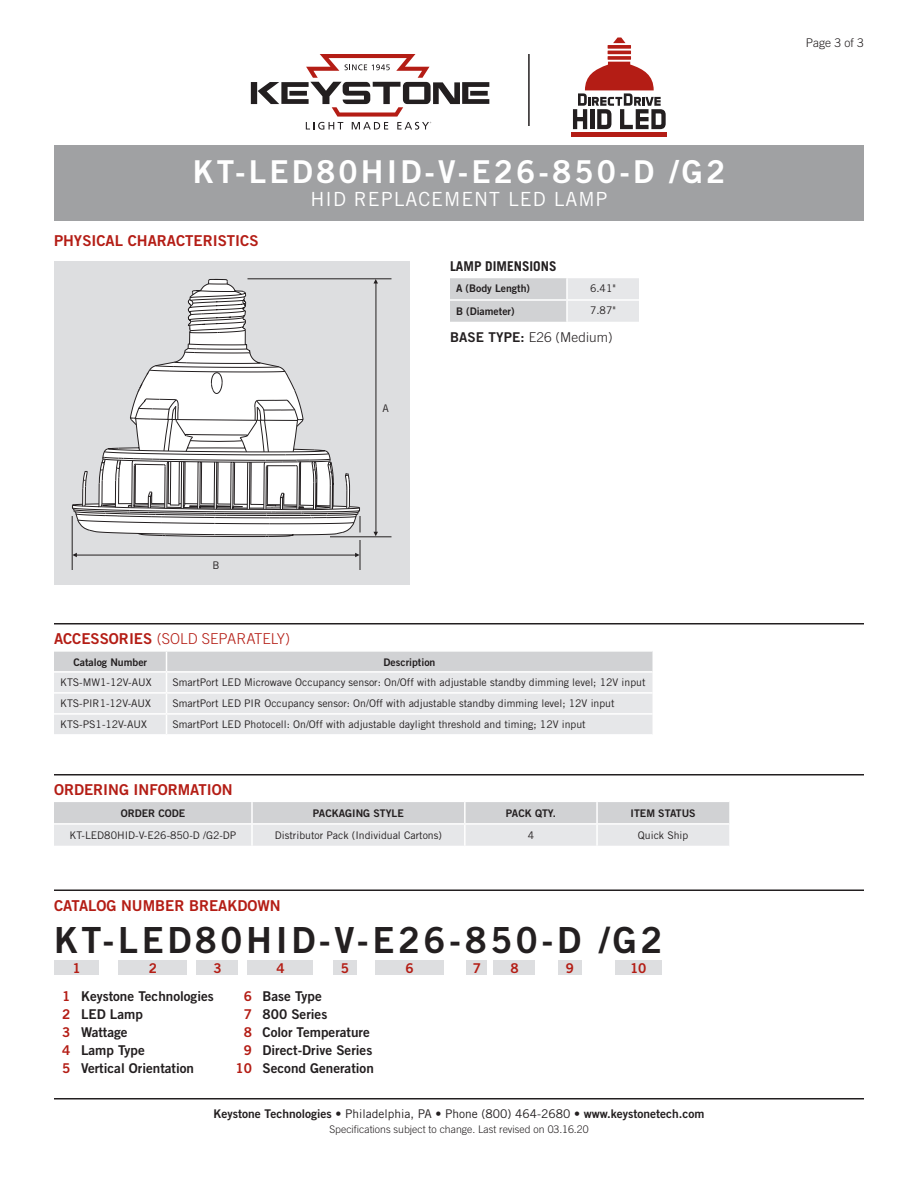
<style>
.page{position:relative;width:918px;height:1188px;background:#fff}
.page>*{position:absolute;margin:0;border:0;box-sizing:border-box;transform-origin:0 0}
.CatalogNumber{font:36px "Trade Gothic Bold Two";letter-spacing:.1em;color:#231f20}
.t1{font:31.5px "Trade Gothic Bold Two";letter-spacing:.1em;color:#fff}
.SubTitle{font:19.5px "Trade Gothic";letter-spacing:.05em;color:#fff}
.Heading_01{font:15px "Trade Gothic Bold Two";color:#b41d15}
.Heading_01-2{font:300 15px "Trade Gothic";color:#b41d15}
.Catalog_Key{font:13.5px "Trade Gothic Bold Two";color:#231f20}
.Text{font:300 13.5px "Trade Gothic";letter-spacing:.01em;color:#231f20}
.Heading_02{font:700 13.5px "Trade Gothic";color:#231f20}
.Catalog_BarNumber{font:13.5px "Trade Gothic Bold Two";color:#b41d15}
.t2{font:12px "Trade Gothic Bold Two";color:#231f20}
.Page{font:300 12px "Trade Gothic";color:#231f20}
.Table_Text_Left{font:10.5px "Trade Gothic";color:#231f20}
.Table_Header{font:10.5px "Trade Gothic Bold Two";color:#231f20}
.Table_Text{font:10.5px "Trade Gothic";color:#231f20}
.Rev{font:300 10.5px "Trade Gothic";color:#231f20}
.Art_Callout{font:10.5px "Trade Gothic";color:#231f20}
.s1{font-family:"Trade Gothic Bold Two";font-weight:400}
.s2{color:#b41d15}
.s3{font-family:"Trade Gothic"}
</style>
<div class="page">
<hr style="left:54px;top:890px;width:810px;height:1px;background:#231f20">
<div style="left:54px;top:960px;width:45px;height:15px;background:#dddee0"></div>
<div style="left:118px;top:960px;width:70px;height:15px;background:#dddee0"></div>
<div style="left:248px;top:960px;width:66px;height:15px;background:#dddee0"></div>
<div style="left:196px;top:960px;width:42px;height:15px;background:#dddee0"></div>
<div style="left:375px;top:960px;width:69px;height:15px;background:#dddee0"></div>
<div style="left:466px;top:960px;width:22px;height:15px;background:#dddee0"></div>
<div style="left:558px;top:960px;width:24px;height:15px;background:#dddee0"></div>
<div style="left:333px;top:960px;width:24px;height:15px;background:#dddee0"></div>
<div style="left:494px;top:960px;width:42px;height:15px;background:#dddee0"></div>
<div style="left:615px;top:960px;width:47px;height:15px;background:#dddee0"></div>
<hr style="left:54px;top:1098px;width:810px;height:2px;background:#231f20">
<div style="left:54px;top:146px;width:810px;height:74px;background:#a0a1a3"></div>
<svg style="left:54px;top:802px;width:675px;height:44px;background:#dbdcde"></svg>
<hr style="left:251px;top:802px;width:2px;height:21px;background:#fff">
<hr style="left:251px;top:825px;width:2px;height:21px;background:#fff">
<hr style="left:464px;top:802px;width:2px;height:21px;background:#fff">
<hr style="left:596px;top:802px;width:2px;height:21px;background:#fff">
<hr style="left:464px;top:825px;width:2px;height:21px;background:#fff">
<hr style="left:596px;top:825px;width:2px;height:21px;background:#fff">
<hr style="left:54px;top:823px;width:198px;height:2px;background:#fff">
<hr style="left:252px;top:823px;width:213px;height:2px;background:#fff">
<hr style="left:465px;top:823px;width:132px;height:2px;background:#fff">
<hr style="left:597px;top:823px;width:132px;height:2px;background:#fff">
<hr style="left:54px;top:774px;width:810px;height:2px;background:#231f20">
<svg style="left:450px;top:278px;width:189px;height:44px;background:#d9dadc"></svg>
<hr style="left:566px;top:278px;width:2px;height:21px;background:#fff">
<hr style="left:567px;top:299px;width:72px;height:2px;background:#fff">
<hr style="left:450px;top:299px;width:117px;height:2px;background:#fff">
<hr style="left:566px;top:301px;width:2px;height:21px;background:#fff">
<div style="left:54px;top:261px;width:356px;height:324px;background:#dddee0"></div>
<svg style="left:95px;top:532px;width:264px;height:5px"></svg>
<svg style="left:71px;top:288px;width:290px;height:244px"></svg>
<hr style="left:360px;top:540px;width:1px;height:30px;background:#231f20">
<hr style="left:330px;top:537px;width:62px;height:1px;background:#231f20">
<svg style="left:355px;top:553px;width:5px;height:4px"></svg>
<svg style="left:73px;top:553px;width:4px;height:4px"></svg>
<hr style="left:76px;top:555px;width:280px;height:1px;background:#231f20">
<hr style="left:376px;top:282px;width:1px;height:252px;background:#231f20">
<hr style="left:72px;top:516px;width:1px;height:54px;background:#231f20">
<hr style="left:248px;top:279px;width:144px;height:1px;background:#231f20">
<hr style="left:54px;top:623px;width:810px;height:1px;background:#231f20">
<svg style="left:54px;top:651px;width:598px;height:83px;background:#e2e3e5"></svg>
<hr style="left:528px;top:54px;width:2px;height:72px;background:#231f20">
<hr style="left:571px;top:132px;width:96px;height:4px;background:#b41d15">
<svg style="left:613px;top:38px;width:13px;height:5px"></svg>
<svg style="left:608px;top:56px;width:23px;height:4px"></svg>
<hr style="left:608px;top:51px;width:23px;height:3px;background:#b41d15">
<svg style="left:608px;top:45px;width:23px;height:4px"></svg>
<svg style="left:573px;top:62px;width:93px;height:67px"></svg>
<svg style="left:251px;top:54px;width:238px;height:76px"></svg>
<p class="t1" style="left:193px;top:152px;width:534px">KT-LED80HID-V-E26-850-D /G2</p>
<p class="SubTitle" style="left:310px;top:188px;width:299px">HID REPLACEMENT LED LAMP</p>
<p class="t1" style="left:199px;top:152px;width:522px">KT-LED80HID-EX39-850-D /G2</p>
<p class="Heading_01" style="left:54px;top:231px;width:206px">PHYSICAL CHARACTERISTICS</p>
<p class="Art_Callout" style="left:213px;top:559px;width:9px">B</p>
<p class="Art_Callout" style="left:382px;top:402px;width:8px">A</p>
<p class="Heading_02" style="left:450px;top:258px;width:108px">LAMP DIMENSIONS</p>
<p class="Table_Header" style="left:456px;top:282px;width:76px">A (Body Length)</p>
<p class="Table_Text" style="left:590px;top:282px;width:27px">6.41"</p>
<p class="Table_Header" style="left:456px;top:304px;width:60px">B (Diameter)</p>
<p class="Table_Text" style="left:590px;top:304px;width:27px">7.87"</p>
<p class="Text" style="left:450px;top:330px;width:164px"><span class="s1">BASE TYPE:</span> E26 (Medium)</p>
<p class="Heading_01-2" style="left:54px;top:630px;width:238px"><span class="s1">ACCESSORIES</span> (SOLD SEPARATELY)</p>
<p class="Table_Header" style="left:73px;top:655px;width:75px">Catalog Number</p>
<p class="Table_Header" style="left:384px;top:655px;width:53px">Description</p>
<p class="Table_Text_Left" style="left:60px;top:676px;width:93px">KTS-MW1-12V-AUX</p>
<p class="Table_Text_Left" style="left:172px;top:676px;width:475px">SmartPort LED Microwave Occupancy sensor: On/Off with adjustable standby dimming level; 12V input</p>
<p class="Table_Text_Left" style="left:60px;top:697px;width:93px">KTS-PIR1-12V-AUX</p>
<p class="Table_Text_Left" style="left:172px;top:697px;width:444px">SmartPort LED PIR Occupancy sensor: On/Off with adjustable standby dimming level; 12V input</p>
<p class="Table_Text_Left" style="left:60px;top:718px;width:88px">KTS-PS1-12V-AUX</p>
<p class="Table_Text_Left" style="left:172px;top:718px;width:415px">SmartPort LED Photocell: On/Off with adjustable daylight threshold and timing; 12V input</p>
<p class="Heading_01" style="left:54px;top:780px;width:180px">ORDERING INFORMATION</p>
<p class="Table_Header" style="left:121px;top:807px;width:66px">ORDER CODE</p>
<p class="Table_Header" style="left:313px;top:807px;width:92px">PACKAGING STYLE</p>
<p class="Table_Header" style="left:506px;top:807px;width:51px">PACK QTY.</p>
<p class="Table_Header" style="left:631px;top:807px;width:67px">ITEM STATUS</p>
<p class="Table_Text" style="left:70px;top:829px;width:168px">KT-LED80HID-V-E26-850-D /G2-DP</p>
<p class="Table_Text" style="left:275px;top:829px;width:169px">Distributor Pack (Individual Cartons)</p>
<p class="Table_Text" style="left:528px;top:829px;width:8px">4</p>
<p class="Table_Text" style="left:638px;top:829px;width:52px">Quick Ship</p>
<p class="Heading_01" style="left:54px;top:896px;width:228px">CATALOG NUMBER BREAKDOWN</p>
<p class="CatalogNumber" style="left:54px;top:918px;width:610px">KT-LED80HID-V-E26-850-D /G2</p>
<p class="Catalog_BarNumber" style="left:72px;top:960px;width:10px">1</p>
<p class="Catalog_BarNumber" style="left:149px;top:960px;width:10px">2</p>
<p class="Catalog_BarNumber" style="left:213px;top:960px;width:10px">3</p>
<p class="Catalog_BarNumber" style="left:276px;top:960px;width:10px">4</p>
<p class="Catalog_BarNumber" style="left:341px;top:960px;width:10px">5</p>
<p class="Catalog_BarNumber" style="left:405px;top:960px;width:10px">6</p>
<p class="Catalog_BarNumber" style="left:473px;top:960px;width:10px">7</p>
<p class="Catalog_BarNumber" style="left:510px;top:960px;width:10px">8</p>
<p class="Catalog_BarNumber" style="left:566px;top:960px;width:10px">9</p>
<p class="Catalog_BarNumber" style="left:630px;top:960px;width:18px">10</p>
<p class="Catalog_Key" style="left:62px;top:988px;width:153px"><span class="s2">1</span> Keystone Technologies</p>
<p class="Catalog_Key" style="left:62px;top:1006px;width:82px"><span class="s2">2</span> LED Lamp</p>
<p class="Catalog_Key" style="left:62px;top:1024px;width:67px"><span class="s2">3</span> Wattage</p>
<p class="Catalog_Key" style="left:62px;top:1042px;width:84px"><span class="s2">4</span> Lamp Type</p>
<p class="Catalog_Key" style="left:62px;top:1060px;width:133px"><span class="s2">5</span> Vertical Orientation</p>
<p class="Catalog_Key" style="left:244px;top:988px;width:80px"><span class="s2">6</span> Base Type</p>
<p class="Catalog_Key" style="left:244px;top:1006px;width:85px"><span class="s2">7</span> 800 Series</p>
<p class="Catalog_Key" style="left:244px;top:1024px;width:128px"><span class="s2">8</span> Color Temperature</p>
<p class="Catalog_Key" style="left:244px;top:1042px;width:130px"><span class="s2">9</span> Direct-Drive Series</p>
<p class="Catalog_Key" style="left:236px;top:1060px;width:140px"><span class="s2">10</span> Second Generation</p>
<p class="t2" style="left:214px;top:1106px;width:492px">Keystone Technologies <span class="s3">• Philadelphia, PA • Phone (800) 464-2680 •</span> www.keystonetech.com</p>
<p class="Rev" style="left:329px;top:1123px;width:261px">Specifications subject to change. Last revised on 03.16.20</p>
<p class="Page" style="left:806px;top:36px;width:60px">Page 3 of 3</p>
</div>
